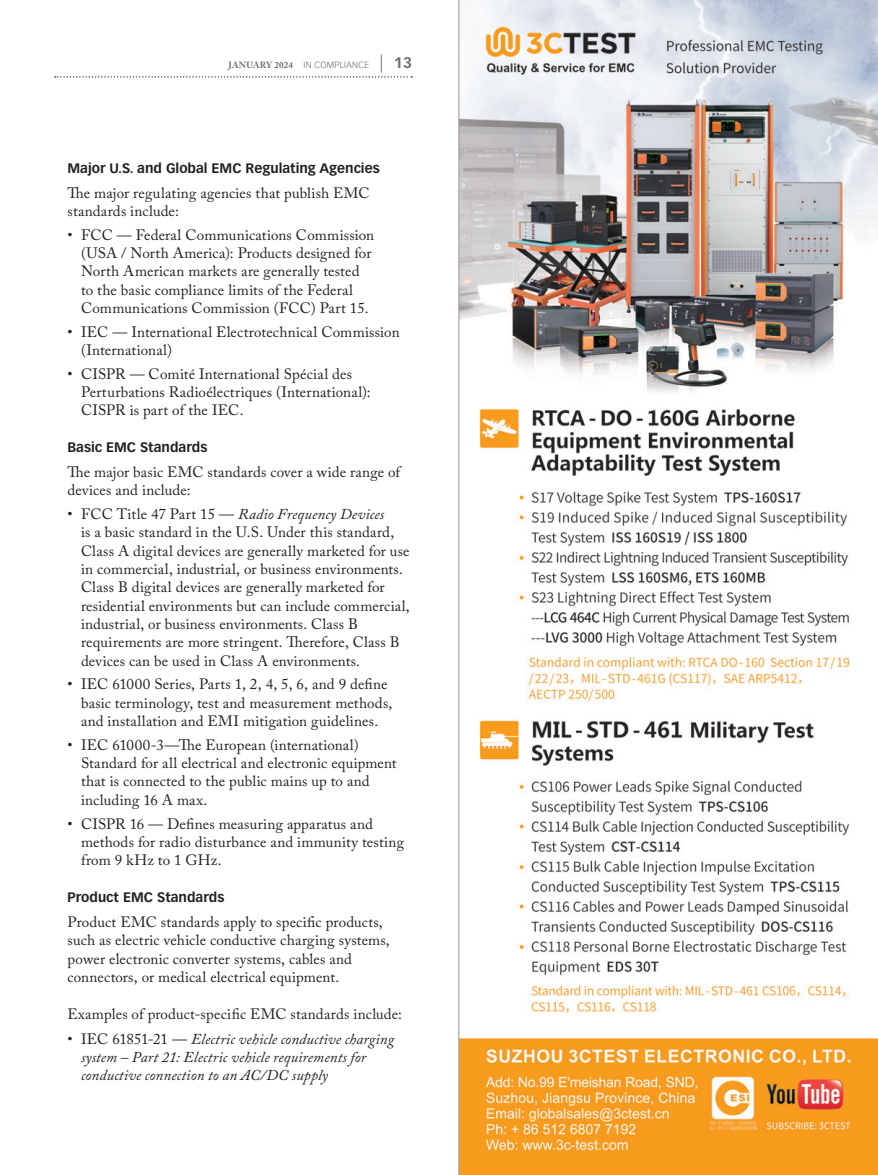
<style>
.page{position:relative;width:878px;height:1175px;background:#fff}
.page>*{position:absolute;margin:0;border:0;box-sizing:border-box;transform-origin:0 0}
.t1{font:15px/18.3px "Adobe Caslon Pro";letter-spacing:.01em;color:#231f20}
.t2{font:italic 15px/18.3px "Adobe Caslon Pro";letter-spacing:.01em;color:#231f20}
.t3{font:700 13.5px "Vectora LT Std";color:#231f20}
.t4{font:300 9px "Vectora LT Std";letter-spacing:.02em;color:#6c6d70}
.s1{font-family:"Adobe Caslon Pro";font-weight:700}
.s2{font-size:18px}
.s3{font-weight:700;font-size:15px}
.s4{font-style:italic}
.s5{font-style:normal}
</style>
<div class="page">
<svg style="left:55px;top:76px;width:357px;height:2px"></svg>
<img style="left:459px;top:0;width:419px;height:1174px">
<hr style="left:458px;top:0;width:1px;height:1174px;background:#939598">
<p class="t4" style="left:228px;top:60px;width:185px"><span class="s1">JANUARY 2024</span> IN COMPLIANCE <span class="s2">|</span> <span class="s3">13</span></p>
<p class="t3" style="left:68px;top:160px;width:314px">Major U.S. and Global EMC Regulating Agencies</p>
<p class="t1" style="left:68px;top:183px;width:303px">The major regulating agencies that publish EMC standards include:</p>
<p class="t1" style="left:81px;top:225px;width:295px;text-indent:-14px">• FCC — Federal Communications Commission (USA / North America): Products designed for North American markets are generally tested to the basic compliance limits of the Federal Communications Commission (FCC) Part 15.</p>
<p class="t1" style="left:81px;top:322px;width:320px;text-indent:-14px">• IEC — International Electrotechnical Commission (International)</p>
<p class="t1" style="left:81px;top:364px;width:291px;text-indent:-14px">• CISPR — Comité International Spécial des<br>Perturbations Radioélectriques (International):<br>CISPR is part of the IEC.</p>
<p class="t3" style="left:68px;top:439px;width:141px">Basic EMC Standards</p>
<p class="t1" style="left:68px;top:463px;width:334px">The major basic EMC standards cover a wide range of devices and include:</p>
<p class="t1" style="left:81px;top:505px;width:330px;text-indent:-14px">• FCC Title 47 Part 15 — <span class="s4">Radio Frequency Devices<br></span>is a basic standard in the U.S. Under this standard, Class A digital devices are generally marketed for use in commercial, industrial, or business environments.<br>Class B digital devices are generally marketed for residential environments but can include commercial, industrial, or business environments. Class B requirements are more stringent. Therefore, Class B devices can be used in Class A environments.</p>
<p class="t1" style="left:81px;top:675px;width:313px;text-indent:-14px">• IEC 61000 Series, Parts 1, 2, 4, 5, 6, and 9 define basic terminology, test and measurement methods, and installation and EMI mitigation guidelines.</p>
<p class="t1" style="left:81px;top:735px;width:317px;text-indent:-14px">• IEC 61000-3—The European (international)<br>Standard for all electrical and electronic equipment that is connected to the public mains up to and including 16 A max.</p>
<p class="t1" style="left:81px;top:814px;width:324px;text-indent:-14px">• CISPR 16 — Defines measuring apparatus and methods for radio disturbance and immunity testing from 9 kHz to 1 GHz.</p>
<p class="t3" style="left:68px;top:888px;width:158px">Product EMC Standards</p>
<p class="t1" style="left:68px;top:912px;width:324px">Product EMC standards apply to specific products, such as electric vehicle conductive charging systems, power electronic converter systems, cables and connectors, or medical electrical equipment.</p>
<p class="t1" style="left:68px;top:1004px;width:336px">Examples of product-specific EMC standards include:</p>
<p class="t2" style="left:81px;top:1029px;width:314px;text-indent:-14px"><span class="s5">• IEC 61851-21 —</span> Electric vehicle conductive charging system – Part 21: Electric vehicle requirements for conductive connection to an AC/DC supply</p>
</div>
